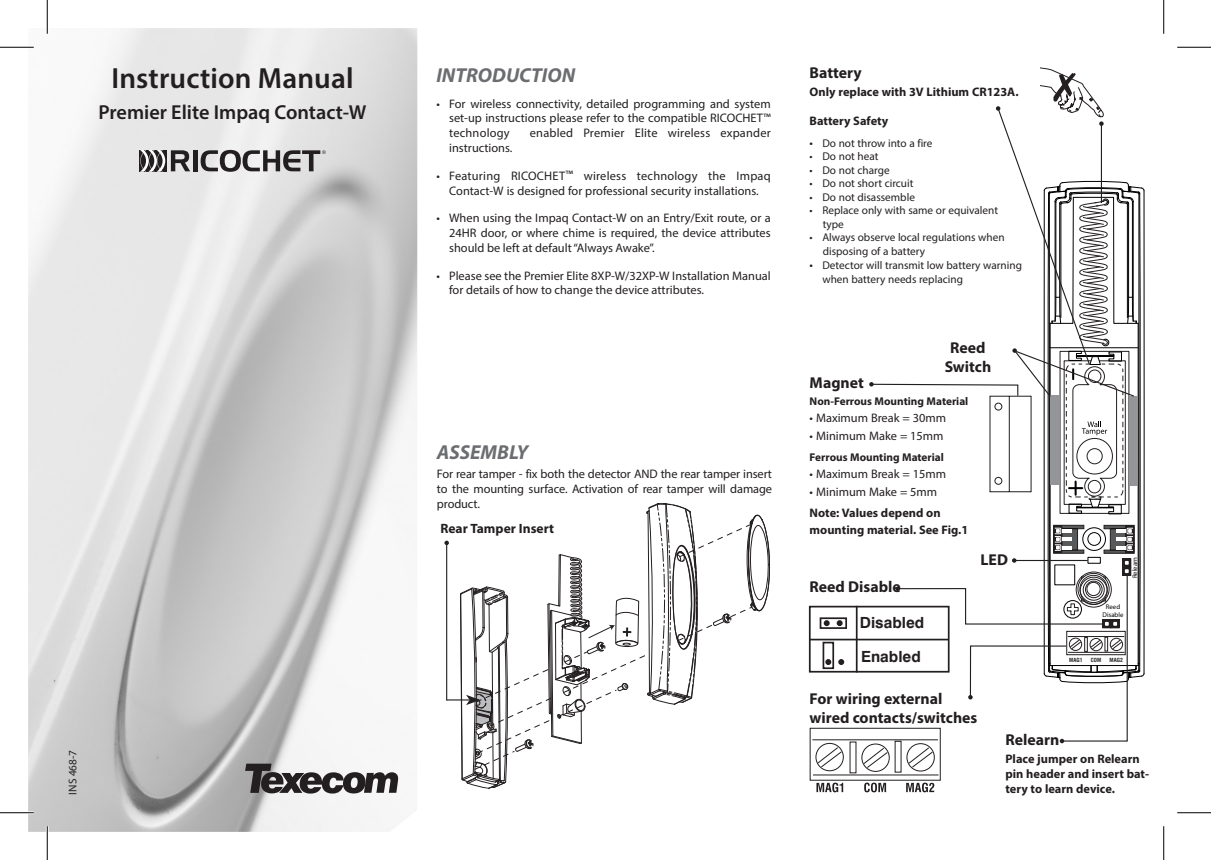
<style>
.page{position:relative;width:1211px;height:860px;background:#fff}
.page>*{position:absolute;margin:0;border:0;box-sizing:border-box;transform-origin:0 0}
.t1{font:600 29.25px "Myriad Pro";letter-spacing:.005em;color:#231f20}
.t2{font:600 20.25px "Myriad Pro";color:#231f20}
.t3{font:italic 700 20.25px "Myriad Pro";color:#6c6d70}
.t4{font:700 15.75px/18.9px "Myriad Pro";color:#231f20;text-align:center}
.t5{font:700 15.3px/33.3px "Swiss 721 BT";color:#231f20}
.t6{font:700 13.5px "Myriad Pro";color:#231f20}
.t7{font:12.38px/14.8px "Myriad Pro";color:#231f20;text-align:justify}
.t8{font:700 12.38px/14.8px "Myriad Pro";color:#231f20}
.t9{font:11.25px/13.5px "Myriad Pro";color:#231f20}
.t10{font:700 11.25px "Myriad Pro";color:#231f20}
.t11{font:6.75px/8.1px "Myriad Pro";color:#000;text-align:center}
.t12{font:700 condensed 5.62px "Swiss 721 BT";color:#231f20}
.s1{font-size:12.38px}
</style>
<div class="page">
<img style="left:28px;top:28px;width:389px;height:804px">
<svg style="left:444px;top:503px;width:326px;height:286px"></svg>
<svg style="left:808px;top:67px;width:336px;height:725px"></svg>
<svg style="left:245px;top:764px;width:153px;height:29px"></svg>
<div style="left:139px;top:150px;width:27px;height:22px;background:#231f20"></div>
<svg style="left:140px;top:150px;width:25px;height:22px"></svg>
<svg style="left:171px;top:150px;width:19px;height:21px"></svg>
<div style="left:193px;top:150px;width:5px;height:21px;background:#231f20"></div>
<svg style="left:201px;top:150px;width:125px;height:22px;background:#949293"></svg>
<hr style="left:0;top:46px;width:34px;height:3px;background:#fff">
<hr style="left:0;top:811px;width:34px;height:3px;background:#fff">
<hr style="left:46px;top:0;width:3px;height:34px;background:#fff">
<hr style="left:46px;top:826px;width:3px;height:34px;background:#fff">
<hr style="left:0;top:47px;width:34px;height:1px;background:#000">
<hr style="left:1177px;top:47px;width:34px;height:1px;background:#000">
<hr style="left:0;top:812px;width:34px;height:1px;background:#000">
<hr style="left:1177px;top:812px;width:34px;height:1px;background:#000">
<hr style="left:47px;top:0;width:1px;height:34px;background:#000">
<hr style="left:47px;top:826px;width:1px;height:34px;background:#000">
<hr style="left:1163px;top:0;width:1px;height:34px;background:#000">
<hr style="left:1163px;top:826px;width:1px;height:34px;background:#000">
<p class="t1" style="left:111px;top:60px;width:244px">Instruction Manual</p>
<p class="t2" style="left:98px;top:99px;width:269px">Premier Elite Impaq Contact-W</p>
<p class="t9" style="left:66px;top:794px;width:46px;rotate:-90deg">INS 468-7</p>
<p class="t3" style="left:436px;top:62px;width:140px">INTRODUCTION</p>
<p class="t7" style="left:449px;top:96px;width:323px;text-indent:-13px">• For wireless connectivity, detailed programming and system set-up instructions please refer to the compatible RICOCHET™ technology</p>
<p class="t7" style="left:530px;top:125px;width:242px">enabled Premier Elite wireless expander</p>
<p class="t7" style="left:449px;top:140px;width:65px">instructions.</p>
<p class="t7" style="left:436px;top:168px;width:336px;text-align:center">• Featuring RICOCHET™ wireless technology the Impaq<br>Contact-W is designed for professional security installations.</p>
<p class="t7" style="left:449px;top:210px;width:323px;text-indent:-13px">• When using the Impaq Contact-W on an Entry/Exit route, or a 24HR door, or where chime is required, the device attributes should be left at default “Always Awake”.</p>
<p class="t7" style="left:449px;top:268px;width:323px;text-indent:-13px">• Please see the Premier Elite 8XP-W/32XP-W Installation Manual for details of how to change the device attributes.</p>
<p class="t3" style="left:437px;top:438px;width:93px">ASSEMBLY</p>
<p class="t7" style="left:437px;top:466px;width:336px">For rear tamper - fix both the detector AND the rear tamper insert to the mounting surface. Activation of rear tamper will damage product.</p>
<p class="t6" style="left:440px;top:520px;width:115px">Rear Tamper Insert</p>
<p class="t4" style="left:809px;top:63px;width:54px">Battery</p>
<p class="t8" style="left:809px;top:84px;width:210px">Only replace with 3V Lithium CR123A.</p>
<p class="t8" style="left:809px;top:113px;width:80px">Battery Safety</p>
<p class="t9" style="left:809px;top:136px;width:124px"><span class="s1">•</span> Do not throw into a fire</p>
<p class="t9" style="left:809px;top:149px;width:70px">• Do not heat</p>
<p class="t9" style="left:809px;top:163px;width:82px">• Do not charge</p>
<p class="t9" style="left:809px;top:176px;width:105px">• Do not short circuit</p>
<p class="t9" style="left:809px;top:190px;width:107px">• Do not disassemble</p>
<p class="t9" style="left:823px;top:203px;width:177px;text-indent:-13px">• Replace only with same or equivalent type</p>
<p class="t9" style="left:809px;top:230px;width:196px">• Always observe local regulations when</p>
<p class="t9" style="left:823px;top:244px;width:104px">disposing of a battery</p>
<p class="t9" style="left:822px;top:259px;width:201px;text-indent:-13px"><span class="s1">•</span> Detector will transmit low battery warning when battery needs replacing</p>
<p class="t4" style="left:944px;top:338px;width:48px">Reed<br>Switch</p>
<p class="t4" style="left:809px;top:372px;width:56px">Magnet</p>
<p class="t10" style="left:809px;top:394px;width:160px">Non-Ferrous Mounting Material</p>
<p class="t7" style="left:809px;top:411px;width:138px">• Maximum Break = 30mm</p>
<p class="t7" style="left:809px;top:428px;width:135px">• Minimum Make = 15mm</p>
<p class="t10" style="left:809px;top:450px;width:136px">Ferrous Mounting Material</p>
<p class="t7" style="left:809px;top:467px;width:138px">• Maximum Break = 15mm</p>
<p class="t7" style="left:809px;top:484px;width:129px">• Minimum Make = 5mm</p>
<p class="t8" style="left:809px;top:505px;width:132px">Note: Values depend on</p>
<p class="t8" style="left:809px;top:522px;width:160px">mounting material. See Fig.1</p>
<p class="t4" style="left:809px;top:576px;width:93px">Reed Disable</p>
<p class="t5" style="left:860px;top:606px;width:66px">Disabled<br>Enabled</p>
<p class="t4" style="left:980px;top:550px;width:29px">LED</p>
<p class="t4" style="left:809px;top:689px;width:169px;text-align:left">For wiring external wired contacts/switches</p>
<p class="t11" style="left:1130px;top:578px;width:23px;rotate:-90deg">Relearn</p>
<p class="t11" style="left:1102px;top:602px;width:22px">Reed<br>Disable</p>
<p class="t12" style="left:1069px;top:657px;width:15px">MAG1</p>
<p class="t12" style="left:1091px;top:657px;width:12px">COM</p>
<p class="t12" style="left:1109px;top:657px;width:15px">MAG2</p>
<p class="t4" style="left:1005px;top:730px;width:55px">Relearn</p>
<p class="t8" style="left:1005px;top:751px;width:145px">Place jumper on Relearn pin header and insert bat&shy;tery to learn device.</p>
</div>
